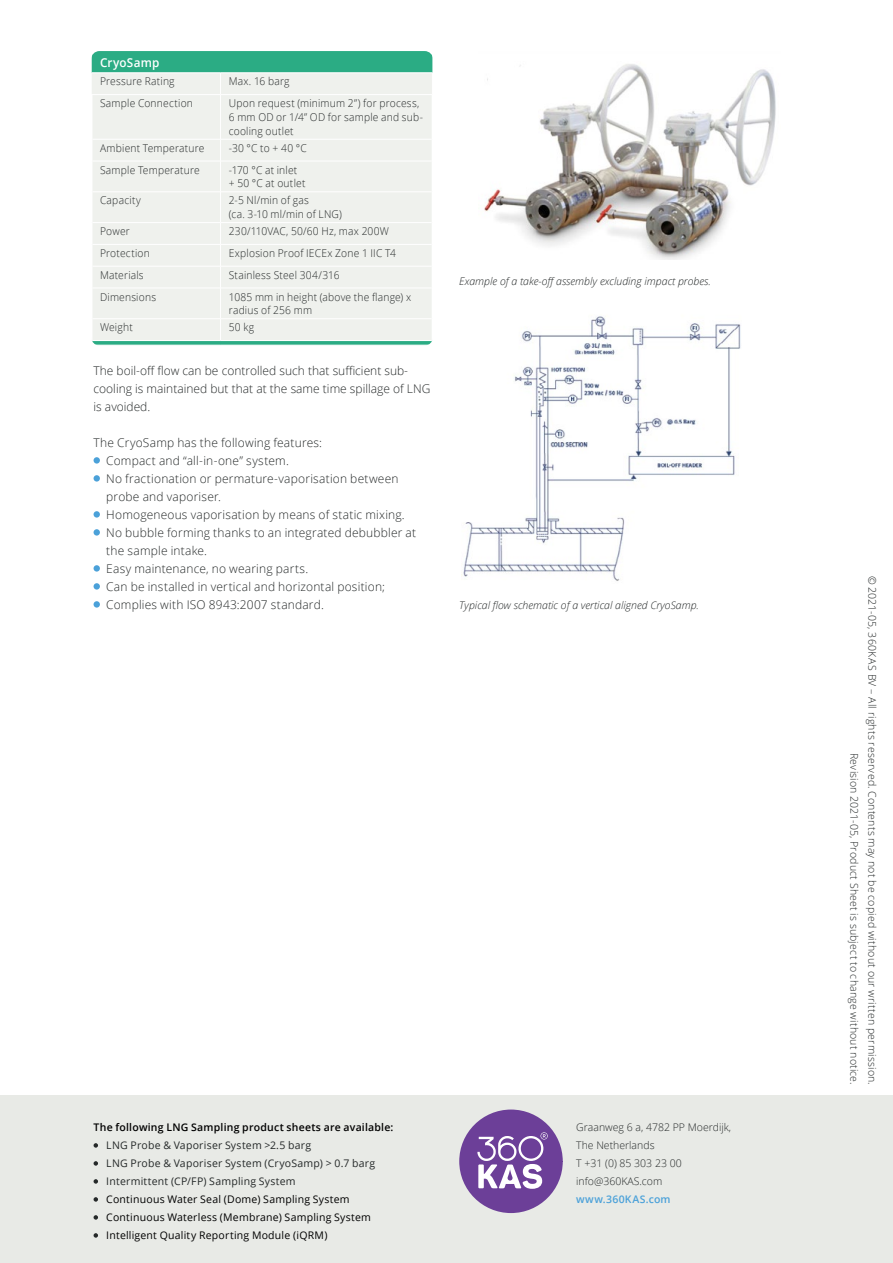
<style>
.page{position:relative;width:893px;height:1263px;background:#fff}
.page>*{position:absolute;margin:0;border:0;box-sizing:border-box;transform-origin:0 0}
.t1{font:600 12.3px "Open Sans";letter-spacing:.015em;color:#fff;scale:.95 1}
.opsom{font:300 12px/18px "Open Sans";letter-spacing:.015em;color:#252929}
.plat{font:300 12px/18px "Open Sans";color:#252929}
.t2{font:300 10.8px/13.8px "Open Sans";letter-spacing:.02em;color:#252929;scale:.95 1}
.opsom-2{font:300 10.5px/18px "Open Sans";letter-spacing:.02em;color:#252929;text-align:right}
.t3{font:10.5px "Open Sans";letter-spacing:.02em;color:#000}
.t4{font:10.5px "Open Sans";letter-spacing:.02em;color:#252929}
.Foto_bijschrift{font:italic 300 10.5px "Open Sans";color:#252929}
.plat-2{font:300 10.5px "Open Sans";color:#252929}
.t5{font:600 10.5px "Open Sans";letter-spacing:.02em;color:#000}
.t6{font:600 10.5px "Open Sans";letter-spacing:.03em;color:#4ba1d9}
</style>
<div class="page">
<div style="left:0;top:1095px;width:893px;height:168px;background:#e8eae6"></div>
<div style="left:94px;top:457px;width:6px;height:7px;background:#4ba1d9;border-radius:50%"></div>
<div style="left:94px;top:475px;width:6px;height:7px;background:#4ba1d9;border-radius:50%"></div>
<div style="left:94px;top:511px;width:6px;height:7px;background:#4ba1d9;border-radius:50%"></div>
<div style="left:94px;top:529px;width:6px;height:7px;background:#4ba1d9;border-radius:50%"></div>
<div style="left:94px;top:565px;width:6px;height:7px;background:#4ba1d9;border-radius:50%"></div>
<div style="left:94px;top:583px;width:6px;height:7px;background:#4ba1d9;border-radius:50%"></div>
<div style="left:94px;top:601px;width:6px;height:7px;background:#4ba1d9;border-radius:50%"></div>
<svg style="left:92px;top:51px;width:340px;height:294px;background:#35b08a"></svg>
<div style="left:92px;top:74px;width:340px;height:266px;background:#eff1ed"></div>
<hr style="left:92px;top:73px;width:129px;height:1px;background:#fff">
<hr style="left:91px;top:94px;width:130px;height:1px;background:#fff">
<hr style="left:92px;top:222px;width:129px;height:1px;background:#fff">
<hr style="left:221px;top:222px;width:211px;height:1px;background:#fff">
<hr style="left:92px;top:244px;width:129px;height:1px;background:#fff">
<hr style="left:221px;top:244px;width:211px;height:1px;background:#fff">
<hr style="left:92px;top:139px;width:129px;height:1px;background:#fff">
<hr style="left:221px;top:139px;width:211px;height:1px;background:#fff">
<hr style="left:92px;top:161px;width:129px;height:1px;background:#fff">
<hr style="left:221px;top:161px;width:211px;height:1px;background:#fff">
<hr style="left:92px;top:192px;width:129px;height:1px;background:#fff">
<hr style="left:221px;top:192px;width:211px;height:1px;background:#fff">
<hr style="left:92px;top:266px;width:129px;height:1px;background:#fff">
<hr style="left:221px;top:266px;width:211px;height:1px;background:#fff">
<hr style="left:92px;top:288px;width:129px;height:1px;background:#fff">
<hr style="left:221px;top:288px;width:211px;height:1px;background:#fff">
<hr style="left:92px;top:318px;width:129px;height:1px;background:#fff">
<hr style="left:221px;top:318px;width:211px;height:1px;background:#fff">
<hr style="left:92px;top:340px;width:129px;height:1px;background:#fff">
<hr style="left:221px;top:340px;width:211px;height:1px;background:#fff">
<hr style="left:220px;top:95px;width:1px;height:44px;background:#fff">
<svg style="left:220px;top:140px;width:1px;height:21px"></svg>
<hr style="left:220px;top:161px;width:1px;height:31px;background:#fff">
<hr style="left:220px;top:192px;width:1px;height:30px;background:#fff">
<svg style="left:220px;top:223px;width:1px;height:65px"></svg>
<hr style="left:220px;top:288px;width:1px;height:31px;background:#fff">
<svg style="left:220px;top:319px;width:1px;height:21px"></svg>
<hr style="left:221px;top:73px;width:212px;height:1px;background:#fff">
<svg style="left:220px;top:74px;width:1px;height:20px"></svg>
<hr style="left:221px;top:94px;width:212px;height:1px;background:#fff">
<img style="left:463px;top:316px;width:278px;height:265px">
<img style="left:484px;top:64px;width:292px;height:195px">
<svg style="left:459px;top:1109px;width:104px;height:104px"></svg>
<svg style="left:94px;top:1143px;width:4px;height:5px"></svg>
<svg style="left:94px;top:1161px;width:4px;height:5px"></svg>
<svg style="left:94px;top:1179px;width:4px;height:5px"></svg>
<svg style="left:94px;top:1197px;width:4px;height:5px"></svg>
<svg style="left:94px;top:1215px;width:4px;height:5px"></svg>
<svg style="left:94px;top:1233px;width:4px;height:5px"></svg>
<p class="t1" style="left:100px;top:54px;width:64px">CryoSamp</p>
<p class="t2" style="left:100px;top:74px;width:80px">Pressure Rating</p>
<p class="t2" style="left:229px;top:74px;width:66px">Max. 16 barg</p>
<p class="t2" style="left:100px;top:96px;width:99px">Sample Connection</p>
<p class="t2" style="left:229px;top:96px;width:206px">Upon request (minimum 2”) for process,<br>6 mm OD or 1/4” OD for sample and sub&shy;cooling outlet</p>
<p class="t2" style="left:100px;top:141px;width:112px">Ambient Temperature</p>
<p class="t2" style="left:229px;top:141px;width:84px">-30 °C to + 40 °C</p>
<p class="t2" style="left:100px;top:163px;width:106px">Sample Temperature</p>
<p class="t2" style="left:229px;top:163px;width:82px">-170 °C at inlet + 50 °C at outlet</p>
<p class="t2" style="left:100px;top:193px;width:44px">Capacity</p>
<p class="t2" style="left:229px;top:193px;width:121px">2-5 Nl/min of gas<br>(ca. 3-10 ml/min of LNG)</p>
<p class="t2" style="left:100px;top:224px;width:33px">Power</p>
<p class="t2" style="left:229px;top:224px;width:170px">230/110VAC, 50/60 Hz, max 200W</p>
<p class="t2" style="left:100px;top:246px;width:54px">Protection</p>
<p class="t2" style="left:229px;top:246px;width:178px">Explosion Proof IECEx Zone 1 IIC T4</p>
<p class="t2" style="left:100px;top:268px;width:48px">Materials</p>
<p class="t2" style="left:229px;top:268px;width:118px">Stainless Steel 304/316</p>
<p class="t2" style="left:100px;top:289px;width:61px">Dimensions</p>
<p class="t2" style="left:229px;top:289px;width:193px">1085 mm in height (above the flange) x radius of 256 mm</p>
<p class="t2" style="left:100px;top:320px;width:36px">Weight</p>
<p class="t2" style="left:229px;top:320px;width:28px">50 kg</p>
<p class="plat" style="left:94px;top:361px;width:338px">The boil-off flow can be controlled such that sufficient sub&shy;cooling is maintained but that at the same time spillage of LNG is avoided.</p>
<p class="opsom" style="left:94px;top:433px;width:230px">The CryoSamp has the following features:</p>
<p class="opsom" style="left:106px;top:451px;width:184px">Compact and “all-in-one” system.</p>
<p class="opsom" style="left:106px;top:469px;width:294px">No fractionation or permature-vaporisation between probe and vaporiser.</p>
<p class="opsom" style="left:106px;top:505px;width:300px">Homogeneous vaporisation by means of static mixing.</p>
<p class="opsom" style="left:106px;top:523px;width:311px">No bubble forming thanks to an integrated debubbler at the sample intake.</p>
<p class="opsom" style="left:106px;top:559px;width:204px">Easy maintenance, no wearing parts.</p>
<p class="opsom" style="left:106px;top:577px;width:280px">Can be installed in vertical and horizontal position;</p>
<p class="opsom" style="left:106px;top:595px;width:219px">Complies with ISO 8943:2007 standard.</p>
<p class="Foto_bijschrift" style="left:459px;top:274px;width:253px">Example of a take-off assembly excluding impact probes.</p>
<p class="Foto_bijschrift" style="left:459px;top:598px;width:241px">Typical flow schematic of a vertical aligned CryoSamp.</p>
<p class="t5" style="left:94px;top:1120px;width:301px">The following LNG Sampling product sheets are available:</p>
<p class="t4" style="left:106px;top:1138px;width:206px">LNG Probe &amp; Vaporiser System &gt;2.5 barg</p>
<p class="t4" style="left:106px;top:1156px;width:270px">LNG Probe &amp; Vaporiser System (CryoSamp) &gt; 0.7 barg</p>
<p class="t4" style="left:106px;top:1174px;width:191px">Intermittent (CP/FP) Sampling System</p>
<p class="t3" style="left:106px;top:1192px;width:245px">Continuous Water Seal (Dome) Sampling System</p>
<p class="t3" style="left:106px;top:1210px;width:266px">Continuous Waterless (Membrane) Sampling System</p>
<p class="t3" style="left:106px;top:1228px;width:223px">Intelligent Quality Reporting Module (iQRM)</p>
<p class="plat-2" style="left:576px;top:1120px;width:156px">Graanweg 6 a, 4782 PP Moerdijk,</p>
<p class="plat-2" style="left:576px;top:1138px;width:80px">The Netherlands</p>
<p class="plat-2" style="left:576px;top:1156px;width:107px">T +31 (0) 85 303 23 00</p>
<p class="plat-2" style="left:576px;top:1174px;width:88px">info@360KAS.com</p>
<p class="t6" style="left:576px;top:1192px;width:96px">www.360KAS.com</p>
<p class="opsom-2" style="left:882px;top:576px;width:510px;rotate:90deg">© 2021-05, 360KAS BV – All rights reserved. Contents may not be copied without our written permission.<br>Revision 2021-05, Product Sheet is subject to change without notice.</p>
</div>
